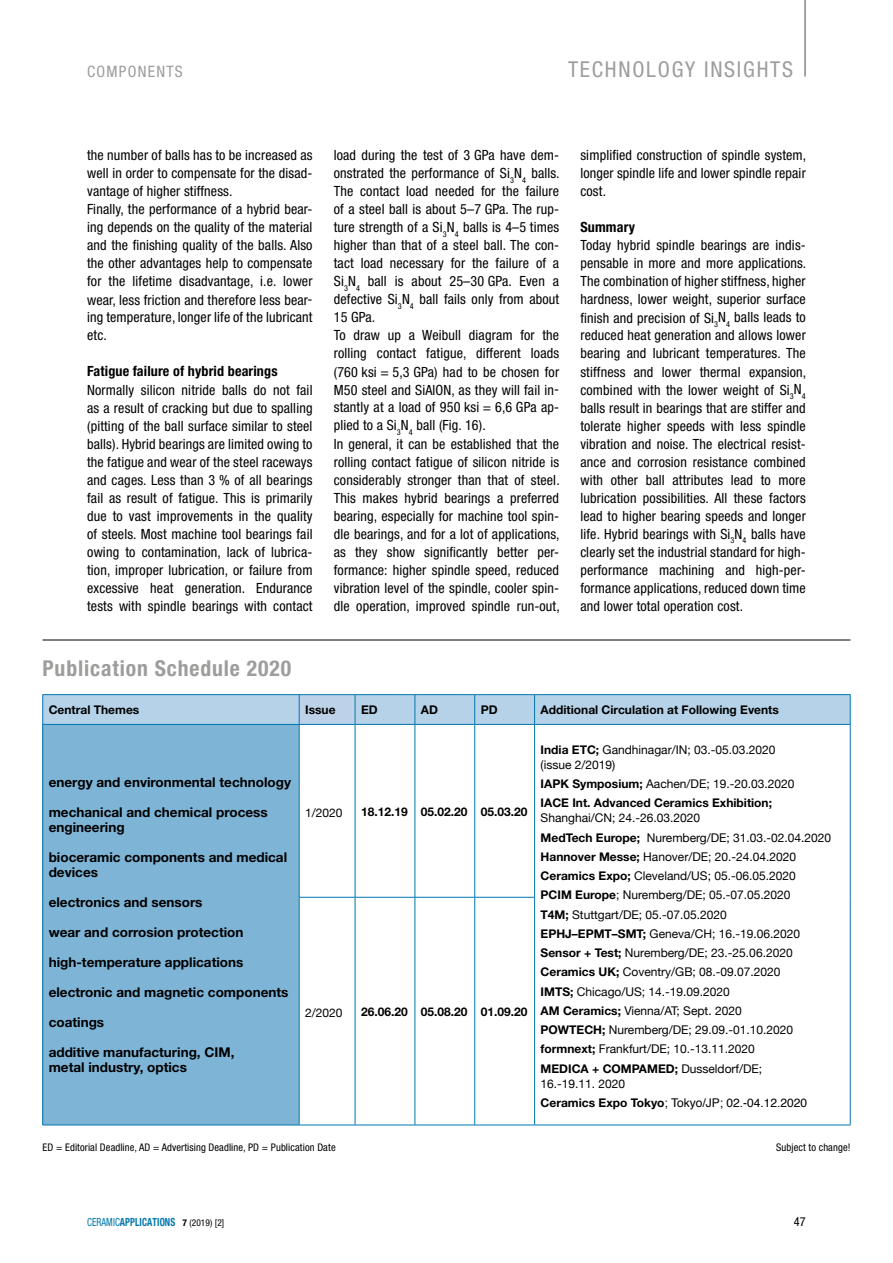
<style>
.page{position:relative;width:893px;height:1263px;background:#fff}
.page>*{position:absolute;margin:0;border:0;box-sizing:border-box;transform-origin:0 0}
.t1{font:700 condensed 21.9px "Helvetica Neue";letter-spacing:.04em;color:#9d9d9c}
.t2{font:condensed 21.9px "Helvetica Neue";letter-spacing:.08em;color:#9d9d9c}
.t3{font:condensed 15.75px "Helvetica Neue";letter-spacing:.08em;color:#9d9d9c}
.t4{font:condensed 14.1px/18px "Helvetica Neue";letter-spacing:.01em;color:#000;text-align:justify}
.t5{font:700 condensed 14.1px "Helvetica Neue";letter-spacing:.01em;color:#000}
.t6{font:700 13.5px/15px "Helvetica Neue";color:#000}
.t7{font:condensed 12.3px "Helvetica Neue";color:#000}
.t8{font:12px/19.2px "Helvetica Neue";color:#000}
.t9{font:700 12px/19.2px "Helvetica Neue";color:#000}
.t10{font:12px "Helvetica";color:#000}
.t11{font:700 condensed 11.25px "Helvetica Neue";letter-spacing:.01em;color:#0077ae;scale:.83 1}
.t12{font:condensed 10.5px "Helvetica Neue";letter-spacing:.01em;color:#000}
.s1{font-weight:700}
.s2{font-weight:400}
.s3{font-family:"Helvetica Neue";font-weight:700}
.s4{font-size:9.3px;color:#000}
.s5{font-weight:400;font-size:9.3px;color:#000}
</style>
<div class="page">
<hr style="left:804px;top:0;width:2px;height:77px;background:#878787">
<div style="left:43px;top:724px;width:256px;height:401px;background:#7eb5d7"></div>
<hr style="left:43px;top:694px;width:256px;height:1px;background:#0077ae">
<hr style="left:355px;top:694px;width:60px;height:1px;background:#0077ae">
<hr style="left:415px;top:694px;width:60px;height:1px;background:#0077ae">
<hr style="left:475px;top:694px;width:60px;height:1px;background:#0077ae">
<hr style="left:535px;top:694px;width:315px;height:1px;background:#0077ae">
<hr style="left:299px;top:694px;width:56px;height:1px;background:#0078ae">
<svg style="left:42px;top:695px;width:809px;height:29px"></svg>
<hr style="left:299px;top:897px;width:1px;height:228px;background:#0078ae">
<hr style="left:299px;top:897px;width:56px;height:1px;background:#0078ae">
<hr style="left:355px;top:897px;width:60px;height:1px;background:#0077ae">
<hr style="left:415px;top:897px;width:60px;height:1px;background:#0077ae">
<hr style="left:475px;top:897px;width:60px;height:1px;background:#0077ae">
<hr style="left:415px;top:897px;width:1px;height:228px;background:#0077ae">
<hr style="left:474px;top:897px;width:1px;height:228px;background:#0077ae">
<hr style="left:534px;top:897px;width:1px;height:228px;background:#0077ae">
<hr style="left:299px;top:1125px;width:56px;height:1px;background:#0078ae">
<hr style="left:355px;top:1125px;width:60px;height:1px;background:#0077ae">
<hr style="left:415px;top:1125px;width:60px;height:1px;background:#0077ae">
<hr style="left:475px;top:1125px;width:60px;height:1px;background:#0077ae">
<hr style="left:535px;top:1125px;width:315px;height:1px;background:#0077ae">
<hr style="left:299px;top:725px;width:1px;height:172px;background:#0078ae">
<hr style="left:299px;top:724px;width:56px;height:1px;background:#0078ae">
<hr style="left:43px;top:724px;width:256px;height:1px;background:#0077ae">
<hr style="left:355px;top:724px;width:60px;height:1px;background:#0077ae">
<hr style="left:415px;top:724px;width:60px;height:1px;background:#0077ae">
<hr style="left:475px;top:724px;width:60px;height:1px;background:#0077ae">
<hr style="left:535px;top:724px;width:315px;height:1px;background:#0077ae">
<hr style="left:42px;top:725px;width:1px;height:172px;background:#0077ae">
<hr style="left:42px;top:897px;width:1px;height:228px;background:#0077ae">
<hr style="left:355px;top:725px;width:1px;height:172px;background:#0078ae">
<hr style="left:415px;top:725px;width:1px;height:172px;background:#0077ae">
<hr style="left:474px;top:725px;width:1px;height:172px;background:#0077ae">
<hr style="left:534px;top:725px;width:1px;height:172px;background:#0077ae">
<hr style="left:850px;top:725px;width:1px;height:172px;background:#0077ae">
<hr style="left:850px;top:897px;width:1px;height:228px;background:#0077ae">
<hr style="left:355px;top:897px;width:1px;height:228px;background:#0078ae">
<hr style="left:43px;top:1125px;width:256px;height:1px;background:#0077ae">
<hr style="left:43px;top:640px;width:807px;height:1px;background:#000">
<p class="t3" style="left:87px;top:62px;width:97px">COMPONENTS</p>
<h1 class="t2" style="left:568px;top:56px;width:227px">TECHNOLOGY INSIGHTS</h1>
<p class="t4" style="left:87px;top:146px;width:227px;text-align:left">the number of balls has to be increased as well in order to compensate for the disad&shy;vantage of higher stiffness.<br>Finally, the performance of a hybrid bear&shy;ing depends on the quality of the material and the finishing quality of the balls. Also the other advantages help to compensate for the lifetime disadvantage, i.e. lower wear, less friction and therefore less bear&shy;ing temperature, longer life of the lubricant etc.</p>
<p class="t5" style="left:87px;top:363px;width:192px">Fatigue failure of hybrid bearings</p>
<p class="t4" style="left:87px;top:380px;width:227px">Normally silicon nitride balls do not fail as a result of cracking but due to spalling (pitting of the ball surface similar to steel balls). Hybrid bearings are limited owing to the fatigue and wear of the steel raceways and cages. Less than 3 % of all bearings fail as result of fatigue. This is primarily due to vast improvements in the quality of steels. Most machine tool bearings fail owing to contamination, lack of lubrica&shy;tion, improper lubrication, or failure from excessive heat generation. Endurance tests with spindle bearings with contact</p>
<p class="t4" style="left:334px;top:146px;width:227px;text-align:left">load during the test of 3 GPa have dem&shy;onstrated the performance of Si<sub>3</sub>N<sub>4</sub> balls.<br>The contact load needed for the failure of a steel ball is about 5–7 GPa. The rup&shy;ture strength of a Si<sub>3</sub>N<sub>4</sub> balls is 4–5 times higher than that of a steel ball. The con&shy;tact load necessary for the failure of a Si<sub>3</sub>N<sub>4</sub> ball is about 25–30 GPa. Even a defective Si<sub>3</sub>N<sub>4</sub> ball fails only from about 15 GPa.<br>To draw up a Weibull diagram for the rolling contact fatigue, different loads (760 ksi = 5,3 GPa) had to be chosen for M50 steel and SiAlON, as they will fail in&shy;stantly at a load of 950 ksi = 6,6 GPa ap&shy;plied to a Si<sub>3</sub>N<sub>4</sub> ball (Fig. 16).<br>In general, it can be established that the rolling contact fatigue of silicon nitride is considerably stronger than that of steel.<br>This makes hybrid bearings a preferred bearing, especially for machine tool spin&shy;dle bearings, and for a lot of applications, as they show significantly better per&shy;formance: higher spindle speed, reduced vibration level of the spindle, cooler spin&shy;dle operation, improved spindle run-out,</p>
<p class="t4" style="left:580px;top:146px;width:227px">simplified construction of spindle system, longer spindle life and lower spindle repair cost.</p>
<p class="t5" style="left:580px;top:219px;width:56px">Summary</p>
<p class="t4" style="left:580px;top:236px;width:227px">Today hybrid spindle bearings are indis&shy;pensable in more and more applications.<br>The combination of higher stiffness, higher hardness, lower weight, superior surface finish and precision of Si<sub>3</sub>N<sub>4</sub> balls leads to reduced heat generation and allows lower bearing and lubricant temperatures. The stiffness and lower thermal expansion, combined with the lower weight of Si<sub>3</sub>N<sub>4 </sub>balls result in bearings that are stiffer and tolerate higher speeds with less spindle vibration and noise. The electrical resist&shy;ance and corrosion resistance combined with other ball attributes lead to more lubrication possibilities. All these factors lead to higher bearing speeds and longer life. Hybrid bearings with Si<sub>3</sub>N<sub>4</sub> balls have clearly set the industrial standard for high&shy;performance machining and high-per&shy;formance applications, reduced down time and lower total operation cost.</p>
<h1 class="t1" style="left:43px;top:655px;width:250px">Publication Schedule 2020</h1>
<p class="t9" style="left:49px;top:700px;width:92px">Central Themes</p>
<p class="t9" style="left:305px;top:700px;width:32px">Issue</p>
<p class="t9" style="left:361px;top:700px;width:18px">ED</p>
<p class="t9" style="left:421px;top:700px;width:19px">AD</p>
<p class="t9" style="left:481px;top:700px;width:18px">PD</p>
<p class="t9" style="left:541px;top:700px;width:240px">Additional Circulation at Following Events</p>
<p class="t6" style="left:49px;top:775px;width:244px">energy and environmental technology</p>
<p class="t6" style="left:49px;top:805px;width:220px">mechanical and chemical process engineering</p>
<p class="t6" style="left:49px;top:850px;width:240px">bioceramic components and medical devices</p>
<p class="t6" style="left:49px;top:895px;width:155px">electronics and sensors</p>
<p class="t6" style="left:49px;top:925px;width:196px">wear and corrosion protection</p>
<p class="t6" style="left:49px;top:955px;width:196px">high-temperature applications</p>
<p class="t6" style="left:49px;top:985px;width:241px">electronic and magnetic components</p>
<p class="t6" style="left:49px;top:1015px;width:57px">coatings</p>
<p class="t6" style="left:49px;top:1045px;width:187px">additive manufacturing, CIM, metal industry, optics</p>
<p class="t8" style="left:305px;top:802px;width:39px">1/2020</p>
<p class="t9" style="left:361px;top:801px;width:168px">18.12.19 05.02.20 05.03.20</p>
<p class="t8" style="left:305px;top:1003px;width:39px">2/2020</p>
<p class="t9" style="left:361px;top:1001px;width:168px">26.06.20 05.08.20 01.09.20</p>
<p class="t8" style="left:541px;top:742px;width:236px;line-height:15px"><span class="s1">India ETC;</span> Gandhinagar/IN; 03.-05.03.2020 (issue 2/2019)</p>
<p class="t9" style="left:541px;top:774px;width:255px">IAPK Symposium; <span class="s2">Aachen/DE; 19.-20.03.2020<br></span>IACE Int. Advanced Ceramics Exhibition;</p>
<p class="t8" style="left:541px;top:808px;width:292px">Shanghai/CN; 24.-26.03.2020<br><span class="s1">MedTech Europe;</span> Nuremberg/DE; 31.03.-02.04.2020<br><span class="s1">Hannover Messe;</span> Hanover/DE; 20.-24.04.2020<br><span class="s1">Ceramics Expo;</span> Cleveland/US; 05.-06.05.2020<br><span class="s1">PCIM Europe</span>; Nuremberg/DE; 05.-07.05.2020<br><span class="s1">T4M;</span> Stuttgart/DE; 05.-07.05.2020<br><span class="s1">EPHJ–EPMT–SMT;</span> Geneva/CH; 16.-19.06.2020<br><span class="s1">Sensor + Test;</span> Nuremberg/DE; 23.-25.06.2020<br><span class="s1">Ceramics UK;</span> Coventry/GB; 08.-09.07.2020<br><span class="s1">IMTS;</span> Chicago/US; 14.-19.09.2020<br><span class="s1">AM Ceramics;</span> Vienna/AT; Sept. 2020<br><span class="s1">POWTECH;</span> Nuremberg/DE; 29.09.-01.10.2020 <span class="s1">formnext;</span> Frankfurt/DE; 10.-13.11.2020<br><span class="s1">MEDICA + COMPAMED;</span> Dusseldorf/DE;</p>
<p class="t8" style="left:541px;top:1073px;width:86px">16.-19.11. 2020</p>
<p class="t10" style="left:541px;top:1098px;width:268px"><span class="s3">Ceramics Expo Tokyo</span>; Tokyo/JP; 02.-04.12.2020</p>
<p class="t12" style="left:43px;top:1141px;width:295px">ED = Editorial Deadline, AD = Advertising Deadline, PD = Publication Date</p>
<p class="t12" style="left:776px;top:1141px;width:76px">Subject to change!</p>
<p class="t11" style="left:87px;top:1215px;width:167px"><span class="s2">CERAMIC</span>APPLICATIONS <span class="s4">7</span> <span class="s5">(2019) [2]</span></p>
<p class="t7" style="left:794px;top:1214px;width:14px">47</p>
</div>
